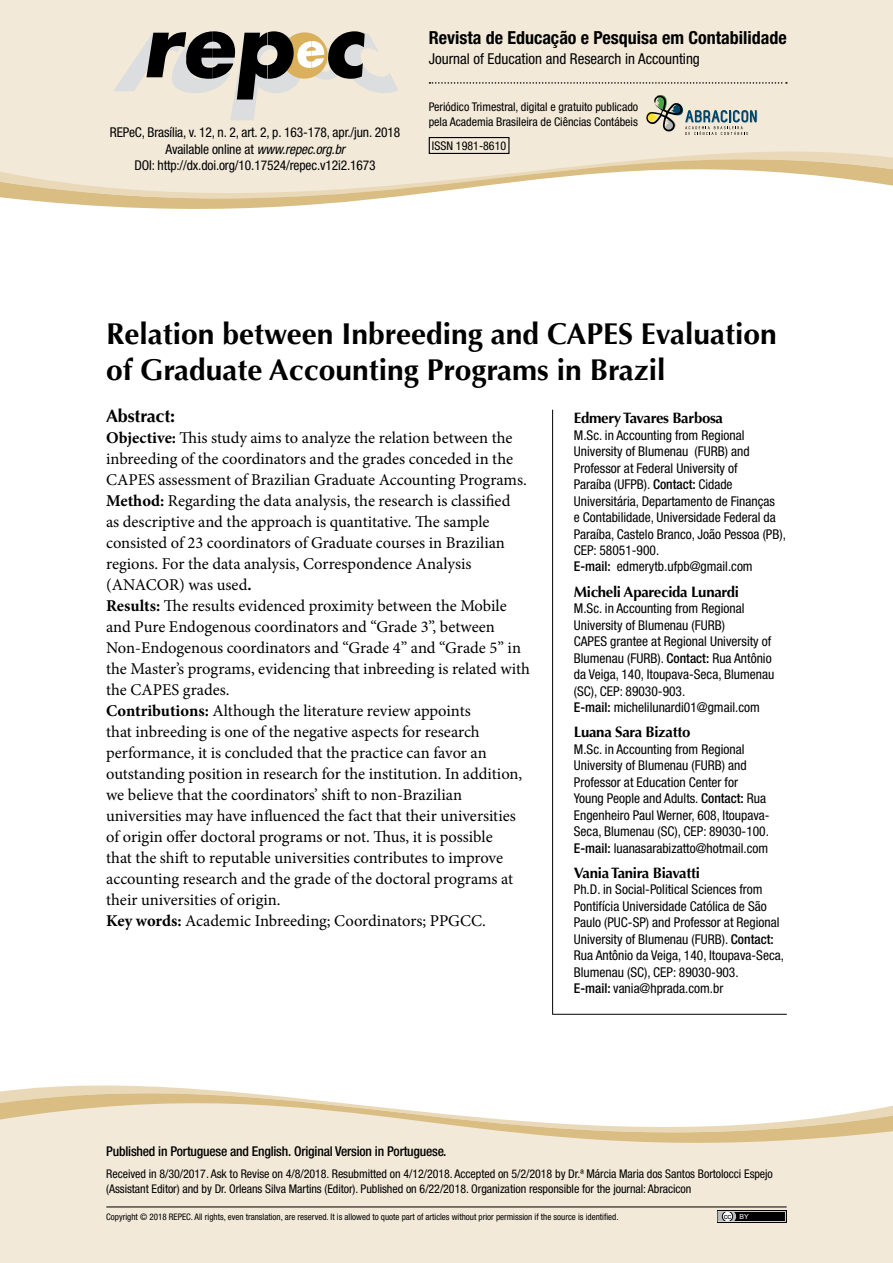
<style>
.page{position:relative;width:893px;height:1263px;background:#fff}
.page>*{position:absolute;margin:0;border:0;box-sizing:border-box;transform-origin:0 0}
.t1{font:700 30px/36px "Optima CE";color:#000}
.t2{font:700 condensed 18px "Helvetica Neue LT Std";color:#000}
.t3{font:700 18px "Optima CE";letter-spacing:-.01em;color:#000}
.t4{font:16.5px/21px "Minion Pro";color:#000}
.t5{font:700 15px "Optima CE";letter-spacing:-.02em;color:#000}
.t6{font:condensed 15px "Helvetica Neue LT Std";color:#000}
.t7{font:condensed 13.5px/16.5px "Helvetica Neue LT Std";color:#000}
.t8{font:500 condensed 13.5px "Helvetica Neue LT Std";letter-spacing:-.015em;color:#000}
.t9{font:condensed 12px/15px "Helvetica Neue LT Std";letter-spacing:-.005em;color:#000}
.t10{font:condensed 9px "Helvetica Neue LT Std";color:#000}
.t11{font:7.5px "Arial";color:#000}
.s1{font-style:italic}
.s2{font-weight:500}
.s3{font-weight:700}
.s4{font-size:7.05px;color:#fff}
</style>
<div class="page">
<div style="left:0;top:1179px;width:893px;height:84px;background:#f2e9d8"></div>
<svg style="left:0;top:1085px;width:893px;height:94px;fill:#f2e9d8"></svg>
<hr style="left:106px;top:1206px;width:681px;height:1px;background:#000">
<div style="left:717px;top:1210px;width:70px;height:13px;background:#000"></div>
<svg style="left:718px;top:1211px;width:68px;height:11px"></svg>
<div style="left:0;top:0;width:893px;height:125px;background:#f2e9d8"></div>
<svg style="left:0;top:127px;width:893px;height:82px;fill:#f2e9d8"></svg>
<svg style="left:113px;top:30px;width:285px;height:90px;background:#b7b1a5"></svg>
<svg style="left:644px;top:92px;width:114px;height:43px;background:#c3c4b7"></svg>
<svg style="left:429px;top:82px;width:358px;height:2px"></svg>
<div style="left:429px;top:137px;width:80px;height:17px;border:1px solid #000"></div>
<hr style="left:553px;top:1014px;width:233px;height:1px;background:#000">
<hr style="left:552px;top:410px;width:1px;height:604px;background:#000">
<p class="t7" style="left:110px;top:124px;width:292px;text-align:center">REPeC, Brasília, v. 12, n. 2, art. 2, p. 163-178, apr./jun. 2018<br>Available online at <span class="s1">www.repec.org.br<br></span>DOI: http://dx.doi.org/10.17524/repec.v12i2.1673</p>
<p class="t2" style="left:429px;top:27px;width:359px">Revista de Educação e Pesquisa em Contabilidade</p>
<p class="t6" style="left:429px;top:50px;width:273px">Journal of Education and Research in Accounting</p>
<p class="t9" style="left:429px;top:99px;width:211px">Periódico Trimestral, digital e gratuito publicado pela Academia Brasileira de Ciências Contábeis</p>
<p class="t9" style="left:432px;top:138px;width:76px">ISSN 1981-8610</p>
<h1 class="t1" style="left:106px;top:315px;width:672px">Relation between Inbreeding and CAPES Evaluation of Graduate Accounting Programs in Brazil</h1>
<p class="t5" style="left:574px;top:408px;width:151px">Edmery Tavares Barbosa</p>
<p class="t7" style="left:574px;top:426px;width:214px">M.Sc. in Accounting from Regional University of Blumenau (FURB) and Professor at Federal University of<br>Paraíba (UFPB). <span class="s2">Contact:</span> Cidade Universitária, Departamento de Finanças<br>e Contabilidade, Universidade Federal da Paraíba, Castelo Branco, João Pessoa (PB), CEP: 58051-900.<br><span class="s2">E-mail:</span> edmerytb.ufpb@gmail.com</p>
<p class="t5" style="left:574px;top:582px;width:167px">Micheli Aparecida Lunardi</p>
<p class="t7" style="left:574px;top:600px;width:202px">M.Sc. in Accounting from Regional University of Blumenau (FURB)<br>CAPES grantee at Regional University of Blumenau (FURB). <span class="s2">Contact:</span> Rua Antônio da Veiga, 140, Itoupava-Seca, Blumenau (SC), CEP: 89030-903.<br><span class="s2">E-mail:</span> michelilunardi01@gmail.com</p>
<p class="t5" style="left:574px;top:722px;width:118px">Luana Sara Bizatto</p>
<p class="t7" style="left:574px;top:740px;width:197px">M.Sc. in Accounting from Regional University of Blumenau (FURB) and Professor at Education Center for Young People and Adults. <span class="s2">Contact:</span> Rua Engenheiro Paul Werner, 608, Itoupava-Seca, Blumenau (SC), CEP: 89030-100.<br><span class="s2">E-mail:</span> luanasarabizatto@hotmail.com</p>
<p class="t5" style="left:574px;top:863px;width:128px">Vania Tanira Biavatti</p>
<p class="t7" style="left:574px;top:881px;width:212px">Ph.D. in Social-Political Sciences from Pontifícia Universidade Católica de São Paulo (PUC-SP) and Professor at Regional University of Blumenau (FURB). <span class="s2">Contact:<br></span>Rua Antônio da Veiga, 140, Itoupava-Seca, Blumenau (SC), CEP: 89030-903.<br><span class="s2">E-mail:</span> vania@hprada.com.br</p>
<p class="t3" style="left:106px;top:404px;width:71px">Abstract:</p>
<p class="t4" style="left:106px;top:427px;width:425px"><span class="s3">Objective:</span> This study aims to analyze the relation between the inbreeding of the coordinators and the grades conceded in the CAPES assessment of Brazilian Graduate Accounting Programs.<br><span class="s3">Method:</span> Regarding the data analysis, the research is classified<br>as descriptive and the approach is quantitative. The sample consisted of 23 coordinators of Graduate courses in Brazilian regions. For the data analysis, Correspondence Analysis (ANACOR) was used<span class="s3">.<br>Results:</span> The results evidenced proximity between the Mobile and Pure Endogenous coordinators and “Grade 3”, between Non-Endogenous coordinators and “Grade 4” and “Grade 5” in the Master’s programs, evidencing that inbreeding is related with the CAPES grades.<br><span class="s3">Contributions:</span> Although the literature review appoints<br>that inbreeding is one of the negative aspects for research performance, it is concluded that the practice can favor an outstanding position in research for the institution. In addition, we believe that the coordinators’ shift to non-Brazilian universities may have influenced the fact that their universities of origin offer doctoral programs or not. Thus, it is possible<br>that the shift to reputable universities contributes to improve accounting research and the grade of the doctoral programs at their universities of origin.<br><span class="s3">Key words:</span> Academic Inbreeding; Coordinators; PPGCC.</p>
<p class="t8" style="left:106px;top:1143px;width:342px">Published in Portuguese and English. Original Version in Portuguese.</p>
<p class="t9" style="left:106px;top:1166px;width:668px">Received in 8/30/2017. Ask to Revise on 4/8/2018. Resubmitted on 4/12/2018. Accepted on 5/2/2018 by Dr.ª Márcia Maria dos Santos Bortolocci Espejo (Assistant Editor) and by Dr. Orleans Silva Martins (Editor). Published on 6/22/2018. Organization responsible for the journal: Abracicon</p>
<p class="t10" style="left:106px;top:1212px;width:514px">Copyright © 2018 REPEC. All rights, even translation, are reserved. It is allowed to quote part of articles without prior permission if the source is identified.</p>
<p class="t11" style="left:724px;top:1211px;width:27px">cc <span class="s4">BY</span></p>
</div>
